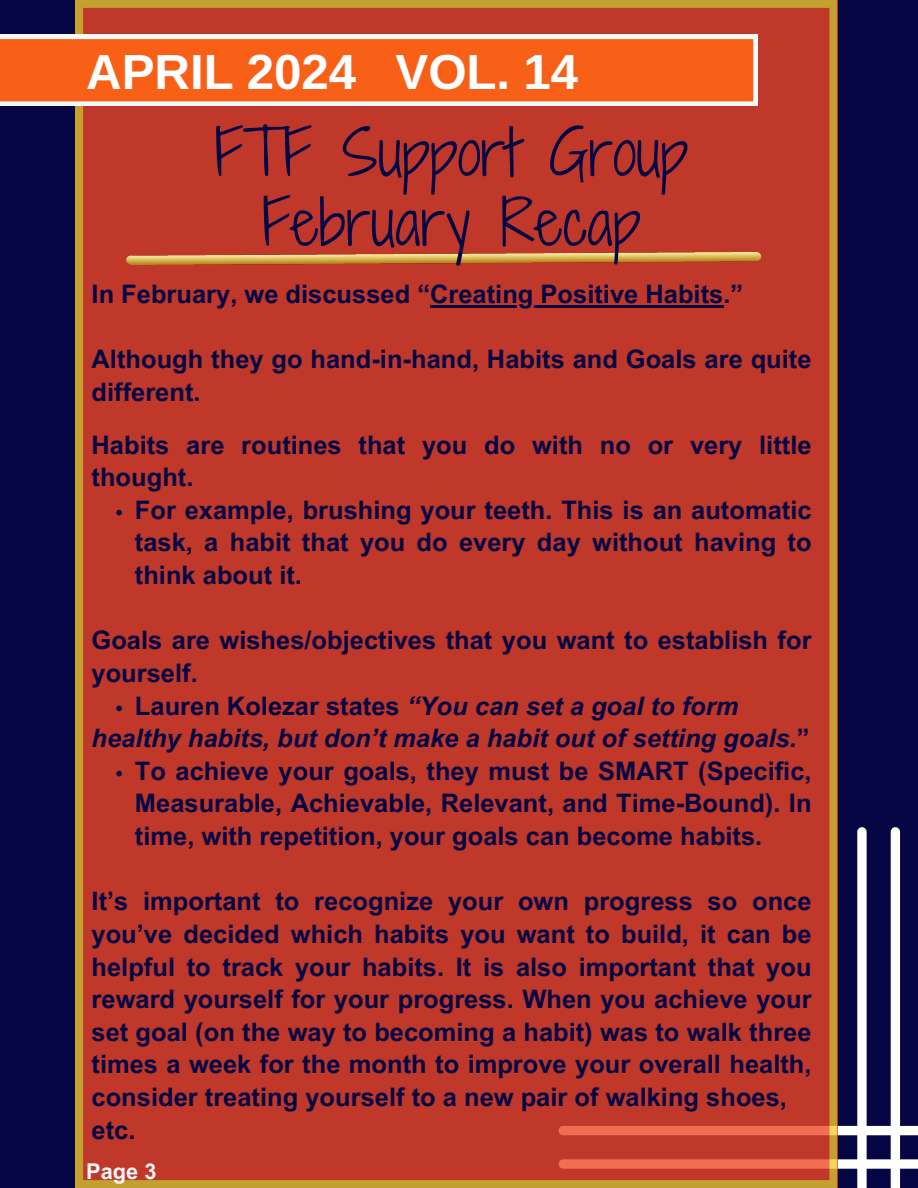
<style>
.page{position:relative;width:918px;height:1188px;background:#060644}
.page>*{position:absolute;margin:0;border:0;box-sizing:border-box;transform-origin:0 0}
.t1{font:60.45px/69.8px "Shadows Into Light Two";color:#060644;text-align:center}
.t2{font:49.2px "Ramabhadra";color:#fff}
.t3{font:700 25.5px/32.7px "Arial MT Pro";color:#060644}
.t4{font:italic 700 25.5px "Arial MT Pro";color:#060644}
.t5{font:700 21.75px "Arial MT Pro";color:#f7f8fa}
.s1{font-style:italic}
.s2{font-style:normal}
</style>
<div class="page">
<svg style="left:837px;top:828px;width:81px;height:360px"></svg>
<div style="left:75px;top:0;width:762px;height:1188px;background:#bf3829"></div>
<svg style="left:0;top:35px;width:758px;height:70px;background:#f77132"></svg>
<hr style="left:430px;top:305px;width:293px;height:2px;background:#060644">
<svg style="left:116px;top:510px;width:6px;height:5px"></svg>
<svg style="left:116px;top:706px;width:6px;height:5px"></svg>
<svg style="left:116px;top:771px;width:6px;height:5px"></svg>
<svg style="left:126px;top:256px;width:4px;height:8px"></svg>
<img style="left:130px;top:252px;width:627px;height:12px">
<svg style="left:757px;top:252px;width:4px;height:9px"></svg>
<p class="t2" style="left:86px;top:43px;width:493px">APRIL 2024 VOL. 14</p>
<p class="t1" style="left:214px;top:118px;width:475px">FTF Support Group<br>February Recap</p>
<h2 class="t3" style="left:92px;top:281px;width:653px">In February, we discussed “Creating Positive Habits.”</h2>
<h1 class="t3" style="left:92px;top:346px;width:722px">Although they go hand-in-hand, Habits and Goals are quite</h1>
<p class="t3" style="left:92px;top:369px;width:722px;line-height:52.8px">different.<br>Habits are routines that you do with no or very little</p>
<h3 class="t3" style="left:135px;top:464px;width:678px;text-indent:-43px">thought.<br>For example, brushing your teeth. This is an automatic</h3>
<h3 class="t3" style="left:135px;top:529px;width:678px">task, a habit that you do every day without having to think about it.</h3>
<h3 class="t3" style="left:92px;top:627px;width:722px">Goals are wishes/objectives that you want to establish for</h3>
<h3 class="t3" style="left:135px;top:660px;width:605px;text-indent:-43px">yourself.<br>Lauren Kolezar states <span class="s1">“You can set a goal to form</span></h3>
<p class="t4" style="left:92px;top:729px;width:720px">healthy habits, but don’t make a habit out of setting goals.<span class="s2">”</span></p>
<h3 class="t3" style="left:135px;top:758px;width:678px">To achieve your goals, they must be SMART (Specific,</h3>
<p class="t3" style="left:135px;top:790px;width:678px">Measurable, Achievable, Relevant, and Time-Bound). In time, with repetition, your goals can become habits.</p>
<p class="t3" style="left:92px;top:888px;width:722px">It’s important to recognize your own progress so once</p>
<h3 class="t3" style="left:92px;top:921px;width:722px">you’ve decided which habits you want to build, it can be helpful to track your habits. It is also important that you reward yourself for your progress. When you achieve your set goal (on the way to becoming a habit) was to walk three times a week for the month to improve your overall health, consider treating yourself to a new pair of walking shoes, etc.</h3>
<h3 class="t5" style="left:86px;top:1163px;width:72px">Page 3</h3>
</div>
